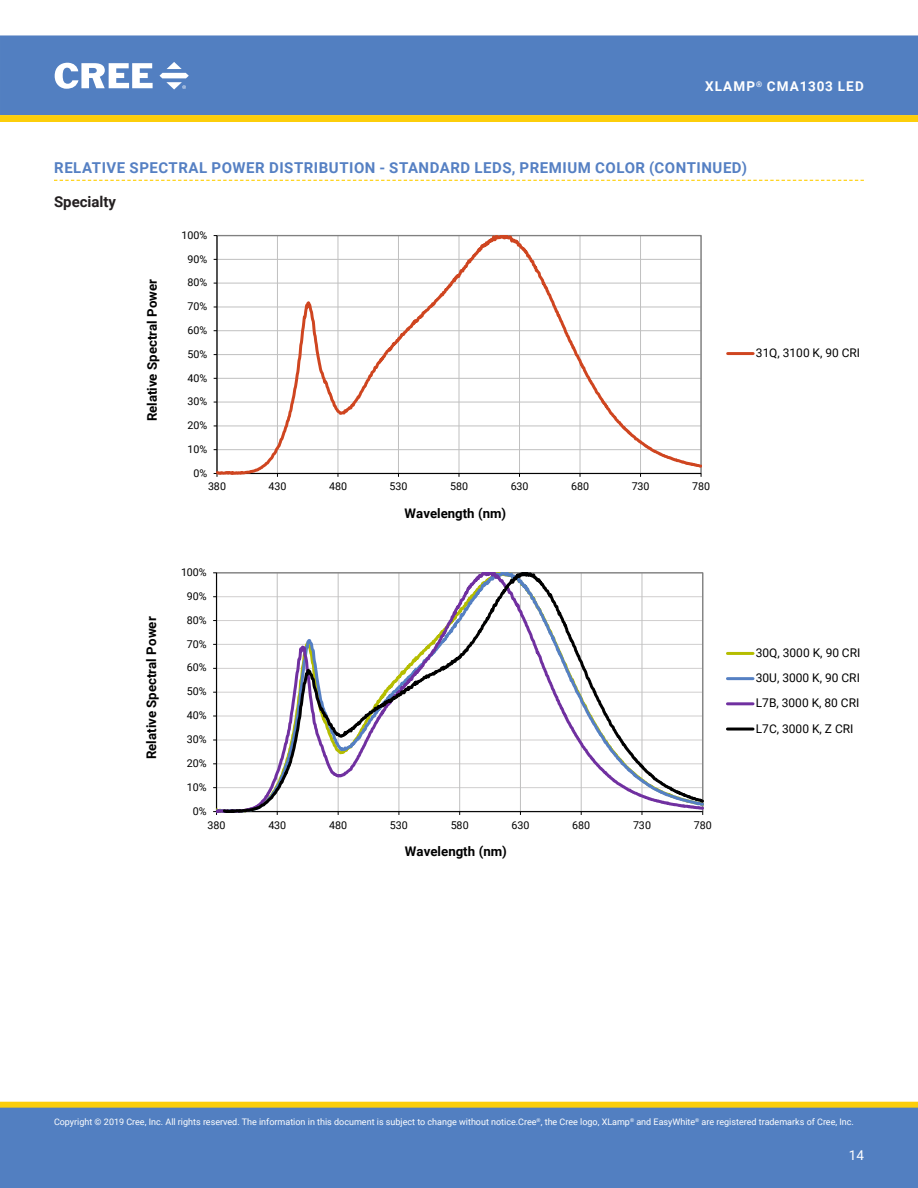
<style>
.page{position:relative;width:918px;height:1188px;background:#fff}
.page>*{position:absolute;margin:0;border:0;box-sizing:border-box;transform-origin:0 0}
.Section_heading_with{font:700 15px "Roboto";letter-spacing:.035em;color:#5580c3}
.Section_subheading{font:700 15px "Roboto";color:#231f20}
.t1{font:700 13.5px "Roboto";letter-spacing:.085em;color:#fff}
.t2{font:13.5px "Roboto";color:#fff}
.t3{font:700 13.2px "Roboto";color:#000}
.t4{font:12px/25.2px "Roboto";color:#000;text-align:justify}
.t5{font:10.8px "Roboto";color:#000}
.t6{font:10.65px "Roboto";letter-spacing:-.01em;color:#000}
.t7{font:9px "Roboto";color:#fff}
</style>
<div class="page">
<div style="left:1px;top:36px;width:916px;height:78px;background:#527fc1"></div>
<div style="left:0;top:35px;width:918px;height:80px;border:1px solid #527fc1"></div>
<svg style="left:55px;top:63px;width:98px;height:26px"></svg>
<svg style="left:159px;top:62px;width:30px;height:28px"></svg>
<div style="left:1px;top:1102px;width:916px;height:6px;background:#fcce0b"></div>
<div style="left:0;top:1102px;width:918px;height:6px;border:1px solid #fcce0b"></div>
<div style="left:0;top:1108px;width:918px;height:80px;background:#527fc1"></div>
<svg style="left:0;top:115px;width:918px;height:7px"></svg>
<svg style="left:54px;top:180px;width:810px;height:1px"></svg>
<svg style="left:217px;top:235px;width:485px;height:239px"></svg>
<hr style="left:728px;top:352px;width:25px;height:3px;background:#cf4520">
<svg style="left:220px;top:573px;width:484px;height:239px"></svg>
<hr style="left:727px;top:652px;width:26px;height:3px;background:#b5bd00">
<hr style="left:727px;top:677px;width:26px;height:3px;background:#5580c3">
<hr style="left:727px;top:702px;width:26px;height:3px;background:#7030a0">
<hr style="left:727px;top:728px;width:26px;height:3px;background:#000">
<h2 class="t1" style="left:705px;top:77px;width:160px">XLAMP<sup>®</sup> CMA1303 LED</h2>
<p class="Section_heading_with" style="left:54px;top:157px;width:695px">RELATIVE SPECTRAL POWER DISTRIBUTION - STANDARD LEDS, PREMIUM COLOR (CONTINUED)</p>
<p class="Section_subheading" style="left:54px;top:191px;width:64px">Specialty</p>
<p class="t6" style="left:182px;top:227px;width:27px">100%</p>
<p class="t3" style="left:143px;top:421px;width:144px;rotate:-90deg">Relative Spectral Power</p>
<p class="t3" style="left:142px;top:759px;width:144px;rotate:-90deg">Relative Spectral Power</p>
<p class="t6" style="left:188px;top:251px;width:21px">90%</p>
<p class="t6" style="left:188px;top:275px;width:21px">80%</p>
<p class="t6" style="left:188px;top:299px;width:21px">70%</p>
<p class="t6" style="left:188px;top:323px;width:21px">60%</p>
<p class="t6" style="left:188px;top:346px;width:21px">50%</p>
<p class="t6" style="left:188px;top:370px;width:21px">40%</p>
<p class="t6" style="left:188px;top:394px;width:21px">30%</p>
<p class="t6" style="left:188px;top:418px;width:21px">20%</p>
<p class="t6" style="left:188px;top:442px;width:21px">10%</p>
<p class="t6" style="left:194px;top:465px;width:15px">0%</p>
<p class="t6" style="left:208px;top:479px;width:19px">380</p>
<p class="t6" style="left:269px;top:479px;width:19px">430</p>
<p class="t6" style="left:329px;top:479px;width:19px">480</p>
<p class="t6" style="left:390px;top:479px;width:19px">530</p>
<p class="t6" style="left:450px;top:479px;width:19px">580</p>
<p class="t6" style="left:511px;top:479px;width:19px">630</p>
<p class="t6" style="left:571px;top:479px;width:19px">680</p>
<p class="t6" style="left:632px;top:479px;width:19px">730</p>
<p class="t6" style="left:692px;top:479px;width:19px">780</p>
<p class="t6" style="left:181px;top:565px;width:27px">100%</p>
<p class="t6" style="left:187px;top:589px;width:21px">90%</p>
<p class="t6" style="left:187px;top:613px;width:21px">80%</p>
<p class="t6" style="left:187px;top:636px;width:21px">70%</p>
<p class="t6" style="left:187px;top:660px;width:21px">60%</p>
<p class="t6" style="left:187px;top:684px;width:21px">50%</p>
<p class="t6" style="left:187px;top:708px;width:21px">40%</p>
<p class="t6" style="left:187px;top:732px;width:21px">30%</p>
<p class="t5" style="left:187px;top:756px;width:21px">20%</p>
<p class="t6" style="left:187px;top:780px;width:21px">10%</p>
<p class="t6" style="left:193px;top:804px;width:15px">0%</p>
<p class="t3" style="left:405px;top:504px;width:103px">Wavelength (nm)</p>
<p class="t6" style="left:208px;top:817px;width:19px">380</p>
<p class="t6" style="left:268px;top:817px;width:19px">430</p>
<p class="t6" style="left:329px;top:817px;width:19px">480</p>
<p class="t6" style="left:390px;top:817px;width:19px">530</p>
<p class="t6" style="left:451px;top:817px;width:19px">580</p>
<p class="t6" style="left:511px;top:817px;width:19px">630</p>
<p class="t6" style="left:572px;top:817px;width:19px">680</p>
<p class="t6" style="left:633px;top:817px;width:19px">730</p>
<p class="t6" style="left:694px;top:817px;width:19px">780</p>
<p class="t3" style="left:405px;top:842px;width:103px">Wavelength (nm)</p>
<p class="t4" style="left:756px;top:340px;width:106px">31Q, 3100 K, 90 CRI</p>
<p class="t4" style="left:756px;top:640px;width:106px">30Q, 3000 K, 90 CRI 30U, 3000 K, 90 CRI L7B, 3000 K, 80 CRI L7C, 3000 K, Z CRI</p>
<p class="t7" style="left:54px;top:1115px;width:802px">Copyright © 2019 Cree, Inc. All rights reserved. The information in this document is subject to change without notice.Cree<sup>®</sup>, the Cree logo, XLamp<sup>®</sup> and EasyWhite<sup>®</sup> are registered trademarks of Cree, Inc.</p>
<h2 class="t2" style="left:849px;top:1145px;width:17px">14</h2>
</div>
